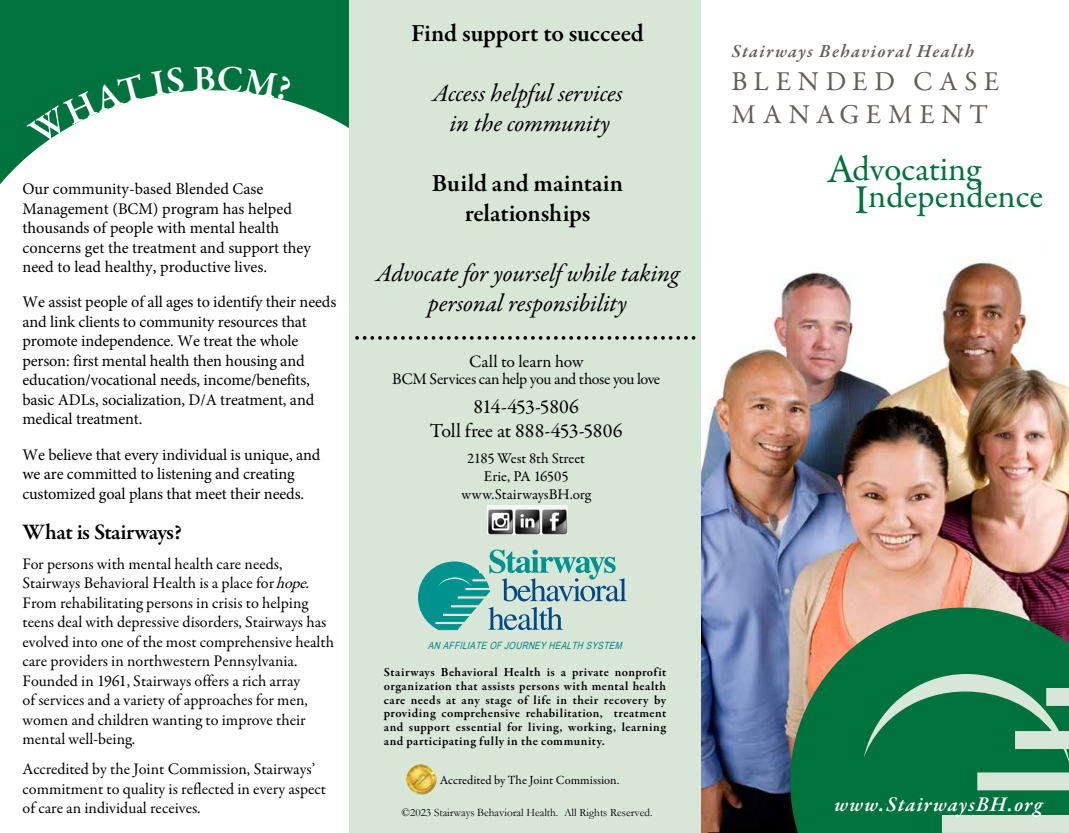
<style>
.page{position:relative;width:1069px;height:833px;background:#fff}
.page>*{position:absolute;margin:0;border:0;box-sizing:border-box;transform-origin:0 0}
.t1{font:35px/27.5px "Garamond Premr Pro";letter-spacing:-.005em;color:#00723e}
.t2{font:27.5px/33px "Garamond Premr Pro";letter-spacing:.24em;color:#635f5b}
.t3{font:italic 25px/30px "Garamond Premr Pro";letter-spacing:-.005em;color:#000;text-align:center}
.t4{font:600 25px/30px "Garamond Premr Pro";letter-spacing:-.005em;color:#000;text-align:center}
.t5{font:600 22.5px "Garamond Premr Pro";letter-spacing:-.035em;color:#000}
.t6{font:italic 600 21.25px "Garamond Premr Pro";letter-spacing:.055em;color:#fff}
.t7{font:20px/24px "Garamond Premr Pro";letter-spacing:-.01em;color:#000;text-align:center}
.t8{font:italic 600 18.75px "Garamond Premr Pro";letter-spacing:.075em;color:#635f5b}
.t9{font:17.5px "Garamond Premr Pro";letter-spacing:-.005em;color:#000}
.t10{font:16.25px/19.5px "Minion Pro";letter-spacing:-.01em;color:#000}
.t11{font:16.25px/19.5px "Garamond Premr Pro";color:#000}
.t12{font:16.25px "Garamond Premr Pro";letter-spacing:-.025em;color:#000}
.t13{font:15px/18px "Garamond Premr Pro";letter-spacing:-.005em;color:#000;text-align:center}
.t14{font:600 12.5px/13.8px "Garamond Premr Pro";letter-spacing:.04em;color:#000;text-align:justify}
.t15{font:12.5px "Garamond Premr Pro";color:#000}
.t16{font:11.25px "Garamond";color:#000}
.t17{font:italic 10px "Arial Narrow";color:#008080}
.s1{font-style:italic}
.s2{font-family:"Minion Pro"}
.s3{font-size:41.25px}
</style>
<div class="page">
<img style="left:701px;top:270px;width:368px;height:562px">
<div style="left:0;top:0;width:349px;height:266px;background:#00723e"></div>
<div style="left:0;top:90px;width:349px;height:176px;background:#fff"></div>
<svg style="left:802px;top:596px;width:267px;height:11px;background:#d59f92"></svg>
<div style="left:349px;top:0;width:352px;height:832px;background:#d8e6d8"></div>
<svg style="left:357px;top:336px;width:339px;height:4px"></svg>
<svg style="left:708px;top:832px;width:153px;height:1px"></svg>
<svg style="left:790px;top:607px;width:279px;height:225px;background:#36855a"></svg>
<svg style="left:418px;top:549px;width:209px;height:81px"></svg>
<img style="left:406px;top:764px;width:30px;height:30px">
<img style="left:487px;top:505px;width:80px;height:30px">
<svg style="left:26px;top:90px;width:158px;height:56px"></svg>
<svg style="left:193px;top:90px;width:99px;height:11px"></svg>
<p class="t10" style="left:22px;top:179px;width:290px">Our community-based Blended Case Management (BCM) program has helped thousands of people with mental health concerns get the treatment and support they need to lead healthy, productive lives.</p>
<p class="t10" style="left:22px;top:292px;width:315px">We assist people of all ages to identify their needs and link clients to community resources that promote independence. We treat the whole person: first mental health then housing and education/vocational needs, income/benefits, basic ADLs, socialization, D/A treatment, and medical treatment.</p>
<p class="t10" style="left:22px;top:444px;width:299px">We believe that every individual is unique, and we are committed to listening and creating customized goal plans that meet their needs.</p>
<h3 class="t5" style="left:22px;top:518px;width:161px">What is Stairways?</h3>
<p class="t11" style="left:22px;top:554px;width:313px">For persons with mental health care needs, Stairways Behavioral Health is a place for <span class="s1">hope.<br></span>From rehabilitating persons in crisis to helping teens deal with depressive disorders, Stairways has evolved into one of the most comprehensive health care providers in northwestern Pennsylvania.<br>Founded in 1961, Stairways offers a rich array<br>of services and a variety of approaches for men, women and children wanting to improve their mental well-being.</p>
<p class="t11" style="left:22px;top:759px;width:305px">Accredited by the Joint Commission, Stairways’ commitment to quality is reflected in every aspect of care an individual receives.</p>
<h3 class="t4" style="left:411px;top:19px;width:234px">Find support to succeed</h3>
<h3 class="t3" style="left:432px;top:80px;width:192px">Access helpful services in the community</h3>
<h3 class="t4" style="left:432px;top:169px;width:193px">Build and maintain relationships</h3>
<h3 class="t3" style="left:376px;top:260px;width:305px">Advocate for yourself while taking personal responsibility</h3>
<p class="t9" style="left:469px;top:351px;width:116px">Call to learn how</p>
<p class="t12" style="left:392px;top:369px;width:269px">BCM Services can help you and those you love</p>
<p class="t7" style="left:430px;top:395px;width:194px">814-453-5806<br>Toll free at 888-453-5806</p>
<p class="t13" style="left:461px;top:450px;width:131px">2185 West 8th Street<br>Erie, PA 16505 www.StairwaysBH.org</p>
<p class="t17" style="left:428px;top:638px;width:199px">AN AFFILIATEOFJOURNEYHEALTH SYSTEM</p>
<p class="t14" style="left:384px;top:665px;width:284px">Stairways Behavioral Health is a private nonprofit organization that assists persons with mental health care needs at any stage of life in their recovery by providing comprehensive rehabilitation, treatment and support essential for living, working, learning and participating fully in the community.</p>
<p class="t15" style="left:440px;top:772px;width:181px">Accredited by <span class="s2">T</span>he Joint Commission<span class="s2">.</span></p>
<p class="t16" style="left:401px;top:805px;width:252px">©2023 Stairways Behavioral Health. All Rights Reserved.</p>
<p class="t8" style="left:731px;top:39px;width:244px">Stairways Behavioral Health</p>
<h2 class="t2" style="left:731px;top:65px;width:269px">BLENDED CASE<br>MANAGEMENT</h2>
<h1 class="t1" style="left:854px;top:156px;width:190px;text-indent:-28px"><span class="s3">A</span>dvocating<br><span class="s3">I</span>ndependence</h1>
<h3 class="t6" style="left:834px;top:791px;width:209px">www.StairwaysBH.org</h3>
</div>
